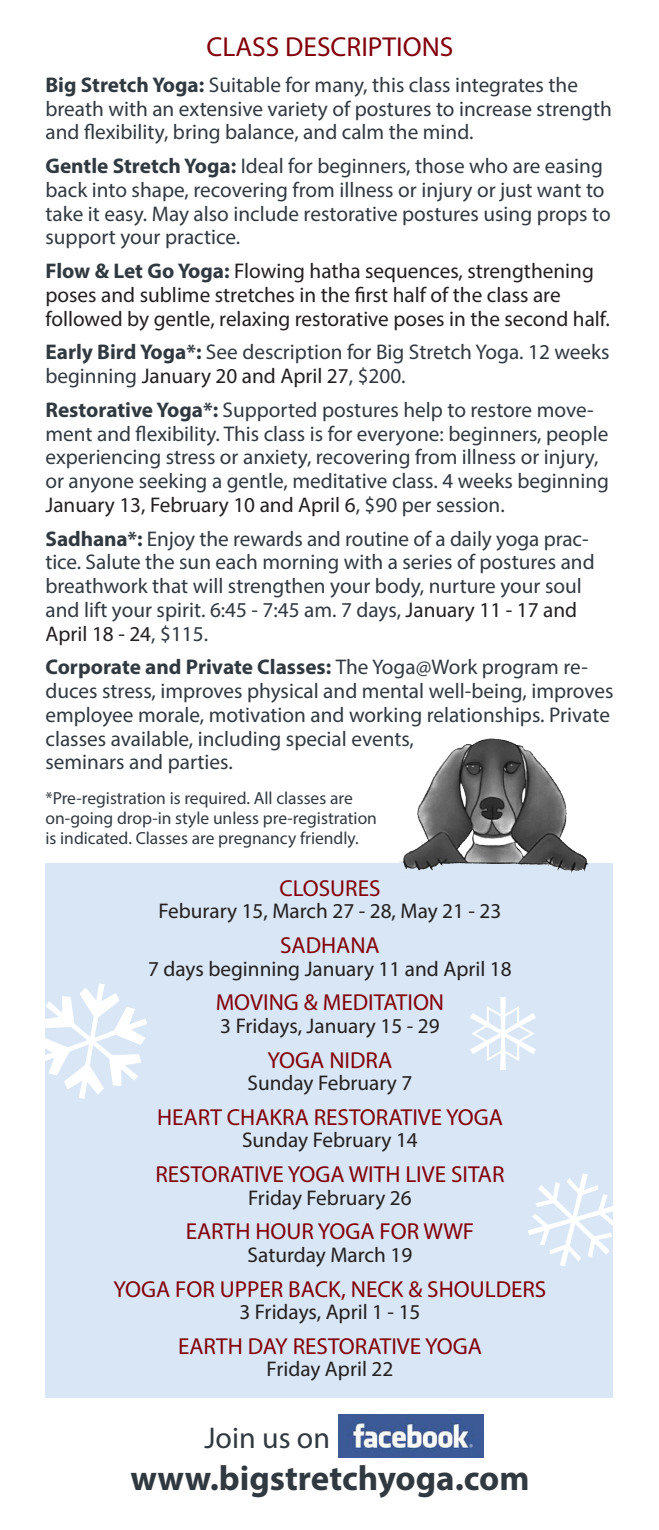
<style>
.page{position:relative;width:659px;height:1530px;background:#fff}
.page>*{position:absolute;margin:0;border:0;box-sizing:border-box;transform-origin:0 0}
.t1{font:700 35px "Myriad Pro";color:#313940}
.t2{font:30px "Myriad Pro";color:#313940}
.t3{font:27.5px "Myriad Pro";color:#82010b}
.t4{font:23.25px "Myriad Pro";color:#82010b}
.t5{font:21.25px/23.8px "Myriad Pro";color:#313940}
.t6{font:21.25px/23.8px "Myriad Pro";color:#231f20}
.t7{font:17.5px "Myriad Pro";color:#313940}
.s1{font-weight:700}
.s2{font-weight:700;color:#313940}
.s3{color:#231f20}
</style>
<div class="page">
<div style="left:45px;top:863px;width:567px;height:535px;background:#d8e6f5"></div>
<img style="left:398px;top:738px;width:90px;height:125px">
<img style="left:339px;top:1415px;width:144px;height:42px">
<svg style="left:612px;top:1162px;width:1px;height:114px"></svg>
<p class="t3" style="left:206px;top:29px;width:248px">CLASS DESCRIPTIONS</p>
<p class="t5" style="left:45px;top:73px;width:568px"><span class="s1">Big Stretch Yoga:</span> Suitable for many, this class integrates the breath with an extensive variety of postures to increase strength and flexibility, bring balance, and calm the mind.</p>
<p class="t5" style="left:45px;top:154px;width:567px"><span class="s1">Gentle Stretch Yoga:</span> Ideal for beginners, those who are easing back into shape, recovering from illness or injury or just want to take it easy. May also include restorative postures using props to support your practice.</p>
<p class="t6" style="left:45px;top:259px;width:550px"><span class="s2">Flow &amp; Let Go Yoga:</span> Flowing hatha sequences, strengthening poses and sublime stretches in the first half of the class are</p>
<p class="t6" style="left:45px;top:306px;width:566px">followed by gentle, relaxing restorative poses in the second half.</p>
<p class="t5" style="left:45px;top:340px;width:565px"><span class="s1">Early Bird Yoga*:</span> See description for Big Stretch Yoga. 12 weeks beginning <span class="s3">January 20 and April 27</span>, $200.</p>
<p class="t5" style="left:45px;top:398px;width:565px"><span class="s1">Restorative Yoga*:</span> Supported postures help to restore move&shy;ment and flexibility. This class is for everyone: beginners, people experiencing stress or anxiety, recovering from illness or injury, or anyone seeking a gentle, meditative class. 4 weeks beginning <span class="s3">January 13, February 10 and April 6</span>, $90 per session.</p>
<p class="t5" style="left:45px;top:526px;width:551px"><span class="s1">Sadhana*:</span> Enjoy the rewards and routine of a daily yoga prac&shy;tice. Salute the sun each morning with a series of postures and breathwork that will strengthen your body, nurture your soul and lift your spirit. 6:45 - 7:45 am. 7 days, <span class="s3">January 11 - 17 and April 18 - 24</span>, $115.</p>
<p class="t5" style="left:45px;top:655px;width:569px"><span class="s1">Corporate and Private Classes:</span> The Yoga@Work program re&shy;duces stress, improves physical and mental well-being, improves employee morale, motivation and working relationships. Private classes available, including special events,</p>
<p class="t5" style="left:45px;top:750px;width:189px">seminars and parties.</p>
<p class="t7" style="left:45px;top:788px;width:309px">*Pre-registration is required. All classes are</p>
<p class="t7" style="left:45px;top:808px;width:333px">on-going drop-in style unless pre-registration</p>
<p class="t7" style="left:45px;top:828px;width:315px">is indicated. Classes are pregnancy friendly.</p>
<p class="t4" style="left:279px;top:874px;width:103px">CLOSURES</p>
<p class="t6" style="left:158px;top:899px;width:344px">Feburary 15, March 27 - 28, May 21 - 23</p>
<p class="t4" style="left:280px;top:931px;width:101px">SADHANA</p>
<p class="t6" style="left:148px;top:956px;width:365px">7 days beginning January 11 and April 18</p>
<p class="t4" style="left:216px;top:988px;width:230px">MOVING &amp; MEDITATION</p>
<p class="t6" style="left:220px;top:1013px;width:221px">3 Fridays, January 15 - 29</p>
<p class="t4" style="left:268px;top:1045px;width:126px">YOGA NIDRA</p>
<p class="t6" style="left:247px;top:1071px;width:166px">Sunday February 7</p>
<p class="t4" style="left:157px;top:1103px;width:347px">HEART CHAKRA RESTORATIVE YOGA</p>
<p class="t6" style="left:242px;top:1128px;width:177px">Sunday February 14</p>
<p class="t4" style="left:155px;top:1160px;width:350px">RESTORATIVE YOGA WITH LIVE SITAR</p>
<p class="t6" style="left:248px;top:1185px;width:165px">Friday February 26</p>
<p class="t4" style="left:186px;top:1217px;width:290px">EARTH HOUR YOGA FOR WWF</p>
<p class="t6" style="left:248px;top:1242px;width:166px">Saturday March 19</p>
<p class="t4" style="left:113px;top:1274px;width:434px">YOGA FOR UPPER BACK, NECK &amp; SHOULDERS</p>
<p class="t6" style="left:239px;top:1300px;width:183px">3 Fridays, April 1 - 15</p>
<p class="t4" style="left:178px;top:1332px;width:305px">EARTH DAY RESTORATIVE YOGA</p>
<p class="t6" style="left:266px;top:1357px;width:128px">Friday April 22</p>
<p class="t2" style="left:204px;top:1419px;width:127px">Join us on</p>
<p class="t1" style="left:130px;top:1455px;width:401px">www.bigstretchyoga.com</p>
</div>
